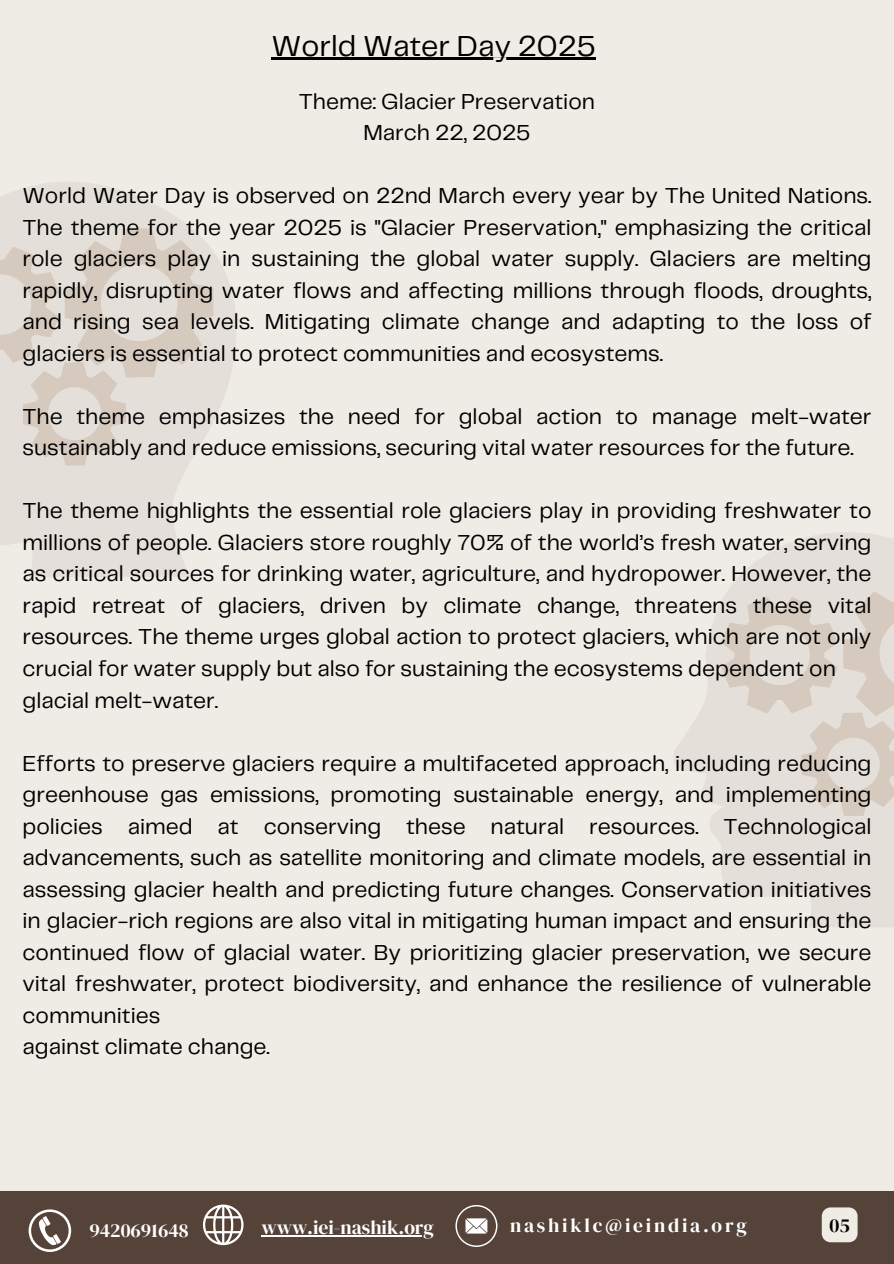
<style>
.page{position:relative;width:894px;height:1264px;background:#fff}
.page>*{position:absolute;margin:0;border:0;box-sizing:border-box;transform-origin:0 0}
.t1{font:30px "Telegraf";color:#000}
.t2{font:22.5px/31.5px "Telegraf";color:#000}
.t3{font:19.5px "DM Serif Display";color:#fff}
.t4{font:19.5px "DM Serif Display";letter-spacing:.14em;color:#fff}
.t5{font:19.5px "DM Serif Display";color:#000}
</style>
<div class="page">
<div style="left:0;top:0;width:893px;height:1263px;background:#efebe5"></div>
<div style="left:0;top:1191px;width:893px;height:72px;background:#554339"></div>
<svg style="left:29px;top:1209px;width:42px;height:42px"></svg>
<svg style="left:203px;top:1204px;width:40px;height:41px"></svg>
<svg style="left:455px;top:1205px;width:42px;height:41px"></svg>
<svg style="left:0;top:182px;width:216px;height:74px;fill:#e4dfd8"></svg>
<svg style="left:0;top:256px;width:236px;height:320px;fill:#e4dfd8"></svg>
<svg style="left:0;top:228px;width:213px;height:237px"></svg>
<svg style="left:674px;top:532px;width:219px;height:310px"></svg>
<svg style="left:720px;top:606px;width:173px;height:321px;fill:#e4dfd8"></svg>
<svg style="left:721px;top:579px;width:172px;height:236px"></svg>
<hr style="left:261px;top:1235px;width:173px;height:1px;background:#fff">
<svg style="left:821px;top:1207px;width:36px;height:35px"></svg>
<hr style="left:271px;top:58px;width:324px;height:2px;background:#000">
<h2 class="t1" style="left:271px;top:33px;width:325px">World Water Day 2025</h2>
<h2 class="t2" style="left:299px;top:86px;width:298px;text-align:center">Theme: Glacier Preservation<br>March 22, 2025</h2>
<p class="t2" style="left:22px;top:181px;width:850px;text-align:justify">World Water Day is observed on 22nd March every year by The United Nations.<br>The theme for the year 2025 is "Glacier Preservation," emphasizing the critical role glaciers play in sustaining the global water supply. Glaciers are melting rapidly, disrupting water flows and affecting millions through floods, droughts, and rising sea levels. Mitigating climate change and adapting to the loss of glaciers is essential to protect communities and ecosystems.</p>
<p class="t2" style="left:22px;top:402px;width:850px">The theme emphasizes the need for global action to manage melt-water sustainably and reduce emissions, securing vital water resources for the future.</p>
<p class="t2" style="left:22px;top:496px;width:850px">The theme highlights the essential role glaciers play in providing freshwater to millions of people. Glaciers store roughly 70% of the world’s fresh water, serving as critical sources for drinking water, agriculture, and hydropower. However, the rapid retreat of glaciers, driven by climate change, threatens these vital resources. The theme urges global action to protect glaciers, which are not only crucial for water supply but also for sustaining the ecosystems dependent on glacial melt-water.</p>
<p class="t2" style="left:22px;top:748px;width:850px">Efforts to preserve glaciers require a multifaceted approach, including reducing greenhouse gas emissions, promoting sustainable energy, and implementing policies aimed at conserving these natural resources. Technological advancements, such as satellite monitoring and climate models, are essential in assessing glacier health and predicting future changes. Conservation initiatives in glacier-rich regions are also vital in mitigating human impact and ensuring the continued flow of glacial water. By prioritizing glacier preservation, we secure vital freshwater, protect biodiversity, and enhance the resilience of vulnerable communities<br>against climate change.</p>
<h1 class="t3" style="left:89px;top:1216px;width:101px">9420691648</h1>
<h2 class="t3" style="left:261px;top:1214px;width:174px">www.iei-nashik.org</h2>
<h2 class="t4" style="left:510px;top:1211px;width:238px">nashiklc@ieindia.org</h2>
<h2 class="t5" style="left:829px;top:1211px;width:22px">05</h2>
</div>
